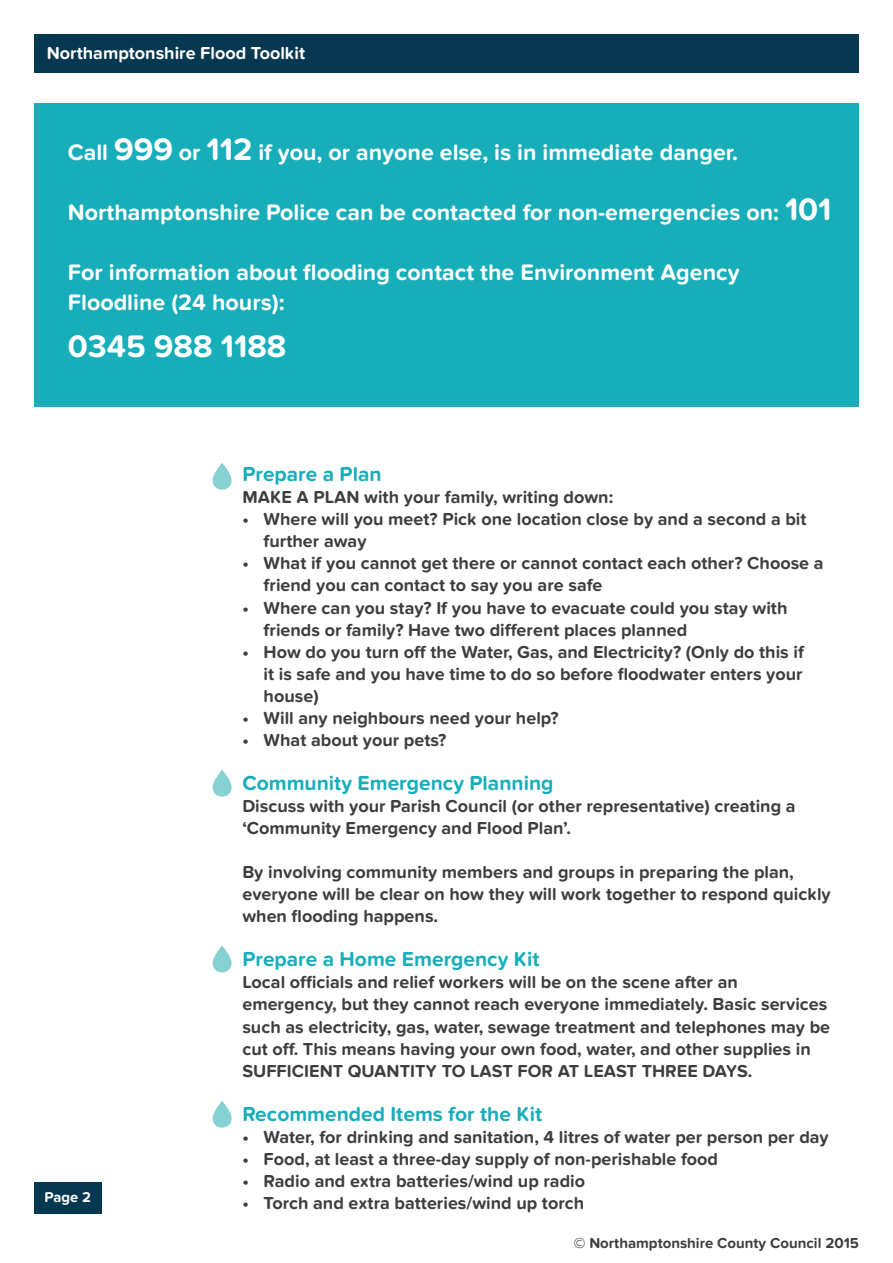
<style>
.page{position:relative;width:893px;height:1263px;background:#fff}
.page>*{position:absolute;margin:0;border:0;box-sizing:border-box;transform-origin:0 0}
.body{font:700 32.25px "Proxima Nova Soft";color:#fff}
.body-2{font:700 23.25px "Proxima Nova Soft";color:#fff}
.body-3{font:700 21px "Proxima Nova Soft";color:#17aeba}
.body-4{font:700 18px/22px "Proxima Nova Soft";color:#3e3e3f}
.body-5{font:700 18px "Proxima Nova Soft";color:#fff}
.t1{font:700 15px "Proxima Nova Soft";color:#3e3e3f}
.body-6{font:700 14.7px "Proxima Nova Soft";color:#fff}
.s1{font-size:32.25px}
</style>
<div class="page">
<div style="left:34px;top:34px;width:825px;height:38px;background:#073851"></div>
<div style="left:34px;top:1183px;width:68px;height:31px;background:#073851"></div>
<div style="left:34px;top:103px;width:825px;height:304px;background:#17aeba"></div>
<svg style="left:212px;top:463px;width:20px;height:27px"></svg>
<svg style="left:212px;top:770px;width:20px;height:27px"></svg>
<svg style="left:212px;top:945px;width:20px;height:27px"></svg>
<svg style="left:212px;top:1101px;width:20px;height:27px"></svg>
<p class="body-5" style="left:47px;top:42px;width:260px">Northamptonshire Flood Toolkit</p>
<p class="body-2" style="left:68px;top:139px;width:672px">Call <span class="s1">999</span> or <span class="s1">112</span> if you, or anyone else, is in immediate danger.</p>
<p class="body-2" style="left:68px;top:199px;width:765px">Northamptonshire Police can be contacted for non-emergencies on: <span class="s1">101</span></p>
<p class="body-2" style="left:68px;top:259px;width:673px">For information about flooding contact the Environment Agency</p>
<p class="body-2" style="left:68px;top:289px;width:218px">Floodline (24 hours):</p>
<p class="body" style="left:68px;top:327px;width:220px">0345 988 1188</p>
<p class="body-6" style="left:45px;top:1188px;width:48px">Page 2</p>
<p class="body-3" style="left:242px;top:462px;width:141px">Prepare a Plan</p>
<p class="body-4" style="left:242px;top:487px;width:372px">MAKE A PLAN with your family, writing down:</p>
<p class="body-4" style="left:264px;top:509px;width:544px;text-indent:-21px">• Where will you meet? Pick one location close by and a second a bit further away</p>
<p class="body-4" style="left:264px;top:553px;width:561px;text-indent:-21px">• What if you cannot get there or cannot contact each other? Choose a friend you can contact to say you are safe</p>
<p class="body-4" style="left:264px;top:597px;width:525px;text-indent:-21px">• Where can you stay? If you have to evacuate could you stay with friends or family? Have two different places planned</p>
<p class="body-4" style="left:264px;top:641px;width:542px;text-align:justify;text-indent:-21px">• How do you turn off the Water, Gas, and Electricity? (Only do this if it is safe and you have time to do so before floodwater enters your house)</p>
<p class="body-4" style="left:242px;top:707px;width:318px">• Will any neighbours need your help?</p>
<p class="body-4" style="left:242px;top:729px;width:206px">• What about your pets?</p>
<p class="body-3" style="left:242px;top:771px;width:313px">Community Emergency Planning</p>
<p class="body-4" style="left:242px;top:795px;width:555px">Discuss with your Parish Council (or other representative) creating a ‘Community Emergency and Flood Plan’.</p>
<p class="body-4" style="left:242px;top:861px;width:590px">By involving community members and groups in preparing the plan, everyone will be clear on how they will work together to respond quickly when flooding happens.</p>
<p class="body-3" style="left:242px;top:947px;width:299px">Prepare a Home Emergency Kit</p>
<p class="body-4" style="left:242px;top:972px;width:589px">Local officials and relief workers will be on the scene after an emergency, but they cannot reach everyone immediately. Basic services such as electricity, gas, water, sewage treatment and telephones may be cut off. This means having your own food, water, and other supplies in SUFFICIENT QUANTITY TO LAST FOR AT LEAST THREE DAYS.</p>
<p class="body-3" style="left:242px;top:1102px;width:301px">Recommended Items for the Kit</p>
<p class="body-4" style="left:242px;top:1126px;width:588px">• Water, for drinking and sanitation, 4 litres of water per person per day</p>
<p class="body-4" style="left:242px;top:1148px;width:477px">• Food, at least a three-day supply of non-perishable food</p>
<p class="body-4" style="left:242px;top:1170px;width:344px">• Radio and extra batteries/wind up radio</p>
<p class="body-4" style="left:242px;top:1192px;width:343px">• Torch and extra batteries/wind up torch</p>
<p class="t1" style="left:574px;top:1234px;width:287px">© Northamptonshire County Council 2015</p>
</div>
